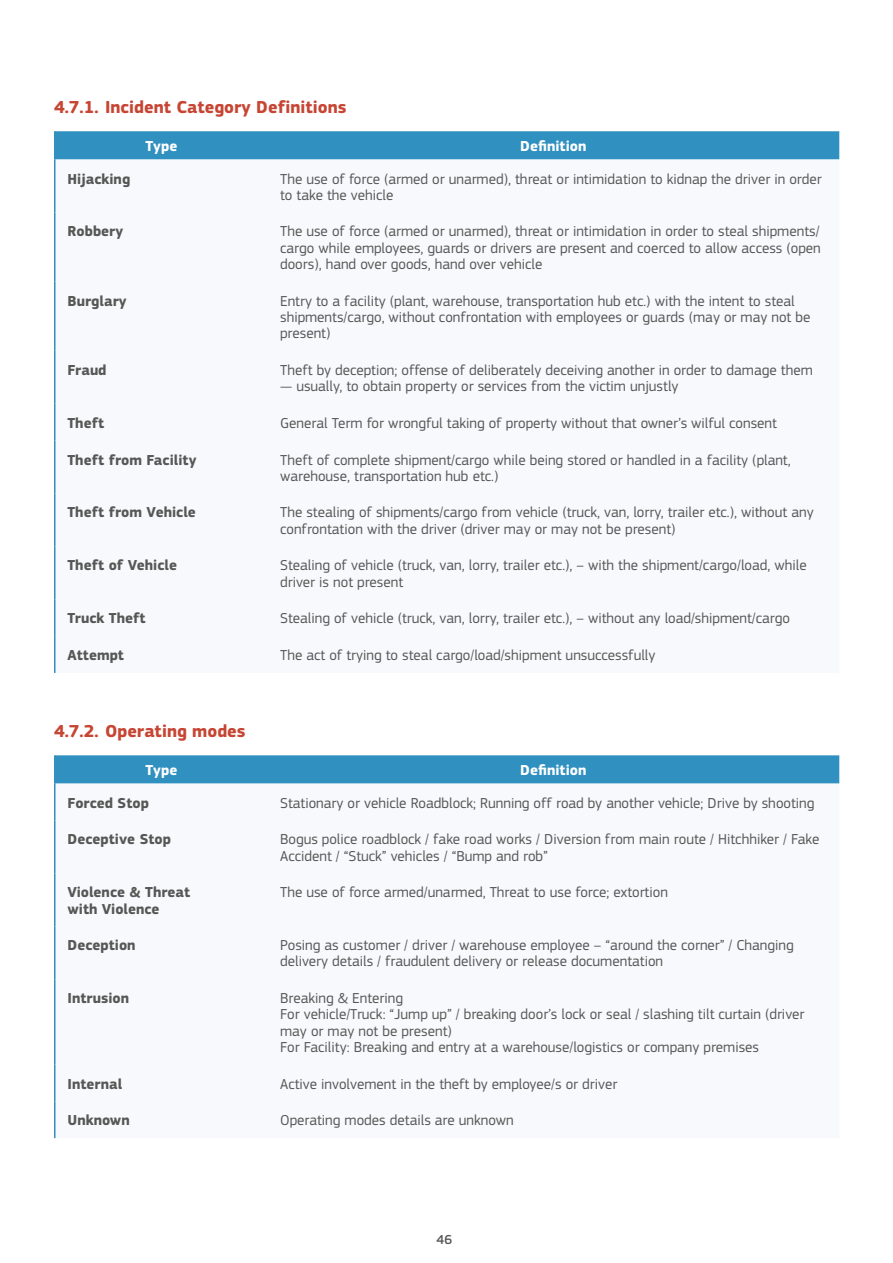
<style>
.page{position:relative;width:893px;height:1263px;background:#fff}
.page>*{position:absolute;margin:0;border:0;box-sizing:border-box;transform-origin:0 0}
.t1{font:700 18px "EC Square Sans Pro";color:#c64533}
.t2{font:15px/16.2px "EC Square Sans Pro";color:#575756}
.t3{font:700 15px/16.2px "EC Square Sans Pro";color:#575756}
.t4{font:700 15px "EC Square Sans Pro";color:#fff}
.t5{font:500 13.5px "EC Square Sans Pro";color:#575756}
</style>
<div class="page">
<div style="left:56px;top:131px;width:783px;height:29px;background:#3090c0"></div>
<hr style="left:54px;top:404px;width:2px;height:36px;background:#3090c0">
<hr style="left:54px;top:131px;width:2px;height:29px;background:#3090c0">
<hr style="left:54px;top:440px;width:2px;height:53px;background:#3090c0">
<hr style="left:54px;top:493px;width:2px;height:53px;background:#3090c0">
<hr style="left:54px;top:546px;width:2px;height:53px;background:#3090c0">
<hr style="left:54px;top:160px;width:2px;height:52px;background:#3090c0">
<hr style="left:54px;top:599px;width:2px;height:37px;background:#3090c0">
<hr style="left:54px;top:636px;width:2px;height:37px;background:#3090c0">
<hr style="left:54px;top:212px;width:2px;height:70px;background:#3090c0">
<hr style="left:54px;top:282px;width:2px;height:69px;background:#3090c0">
<hr style="left:54px;top:351px;width:2px;height:53px;background:#3090c0">
<div style="left:56px;top:755px;width:783px;height:29px;background:#3090c0"></div>
<hr style="left:54px;top:755px;width:2px;height:29px;background:#3090c0">
<hr style="left:54px;top:784px;width:2px;height:36px;background:#3090c0">
<hr style="left:54px;top:820px;width:2px;height:53px;background:#3090c0">
<hr style="left:54px;top:873px;width:2px;height:53px;background:#3090c0">
<hr style="left:54px;top:926px;width:2px;height:53px;background:#3090c0">
<hr style="left:54px;top:979px;width:2px;height:85px;background:#3090c0">
<hr style="left:54px;top:1064px;width:2px;height:37px;background:#3090c0">
<hr style="left:54px;top:1101px;width:2px;height:37px;background:#3090c0">
<p class="t1" style="left:54px;top:96px;width:294px">4.7.1. Incident Category Definitions</p>
<p class="t4" style="left:145px;top:137px;width:33px">Type</p>
<p class="t4" style="left:520px;top:137px;width:68px">Definition</p>
<p class="t3" style="left:68px;top:171px;width:64px">Hijacking</p>
<p class="t2" style="left:280px;top:171px;width:543px">The use of force (armed or unarmed), threat or intimidation to kidnap the driver in order to take the vehicle</p>
<p class="t3" style="left:68px;top:224px;width:57px">Robbery</p>
<p class="t2" style="left:280px;top:224px;width:542px;text-align:justify">The use of force (armed or unarmed), threat or intimidation in order to steal shipments/ cargo while employees, guards or drivers are present and coerced to allow access (open doors), hand over goods, hand over vehicle</p>
<p class="t3" style="left:68px;top:293px;width:61px">Burglary</p>
<p class="t2" style="left:280px;top:293px;width:532px">Entry to a facility (plant, warehouse, transportation hub etc.) with the intent to steal shipments/cargo, without confrontation with employees or guards (may or may not be present)</p>
<p class="t3" style="left:68px;top:362px;width:41px">Fraud</p>
<p class="t2" style="left:280px;top:362px;width:534px">Theft by deception; offense of deliberately deceiving another in order to damage them</p>
<p class="t2" style="left:280px;top:378px;width:400px">— usually, to obtain property or services from the victim unjustly</p>
<p class="t3" style="left:68px;top:415px;width:38px">Theft</p>
<p class="t2" style="left:280px;top:415px;width:498px">General Term for wrongful taking of property without that owner’s wilful consent</p>
<p class="t3" style="left:68px;top:452px;width:131px">Theft from Facility</p>
<p class="t2" style="left:280px;top:451px;width:512px">Theft of complete shipment/cargo while being stored or handled in a facility (plant, warehouse, transportation hub etc.)</p>
<p class="t3" style="left:68px;top:505px;width:130px">Theft from Vehicle</p>
<p class="t2" style="left:280px;top:504px;width:535px">The stealing of shipments/cargo from vehicle (truck, van, lorry, trailer etc.), without any confrontation with the driver (driver may or may not be present)</p>
<p class="t3" style="left:68px;top:558px;width:111px">Theft of Vehicle</p>
<p class="t2" style="left:280px;top:557px;width:528px">Stealing of vehicle (truck, van, lorry, trailer etc.), – with the shipment/cargo/load, while driver is not present</p>
<p class="t3" style="left:68px;top:611px;width:80px">Truck Theft</p>
<p class="t2" style="left:280px;top:610px;width:511px">Stealing of vehicle (truck, van, lorry, trailer etc.), – without any load/shipment/cargo</p>
<p class="t3" style="left:68px;top:648px;width:58px">Attempt</p>
<p class="t2" style="left:280px;top:647px;width:377px">The act of trying to steal cargo/load/shipment unsuccessfully</p>
<p class="t1" style="left:54px;top:720px;width:193px">4.7.2. Operating modes</p>
<p class="t4" style="left:145px;top:761px;width:33px">Type</p>
<p class="t4" style="left:520px;top:761px;width:68px">Definition</p>
<p class="t3" style="left:68px;top:795px;width:83px">Forced Stop</p>
<p class="t2" style="left:280px;top:795px;width:536px">Stationary or vehicle Roadblock; Running off road by another vehicle; Drive by shooting</p>
<p class="t3" style="left:68px;top:832px;width:105px">Deceptive Stop</p>
<p class="t2" style="left:280px;top:831px;width:541px">Bogus police roadblock / fake road works / Diversion from main route / Hitchhiker / Fake<br>Accident / “Stuck” vehicles / “Bump and rob”</p>
<p class="t3" style="left:68px;top:885px;width:124px">Violence &amp; Threat with Violence</p>
<p class="t2" style="left:280px;top:884px;width:389px">The use of force armed/unarmed, Threat to use force; extortion</p>
<p class="t3" style="left:68px;top:938px;width:70px">Deception</p>
<p class="t2" style="left:280px;top:937px;width:515px">Posing as customer / driver / warehouse employee – “around the corner” / Changing delivery details / fraudulent delivery or release documentation</p>
<p class="t3" style="left:68px;top:991px;width:63px">Intrusion</p>
<p class="t2" style="left:280px;top:990px;width:526px">Breaking &amp; Entering<br>For vehicle/Truck: “Jump up” / breaking door’s lock or seal / slashing tilt curtain (driver may or may not be present)<br>For Facility: Breaking and entry at a warehouse/logistics or company premises</p>
<p class="t3" style="left:68px;top:1076px;width:56px">Internal</p>
<p class="t2" style="left:280px;top:1075px;width:339px">Active involvement in the theft by employee/s or driver</p>
<p class="t3" style="left:68px;top:1113px;width:64px">Unknown</p>
<p class="t2" style="left:280px;top:1112px;width:235px">Operating modes details are unknown</p>
<p class="t5" style="left:437px;top:1231px;width:17px">46</p>
</div>
